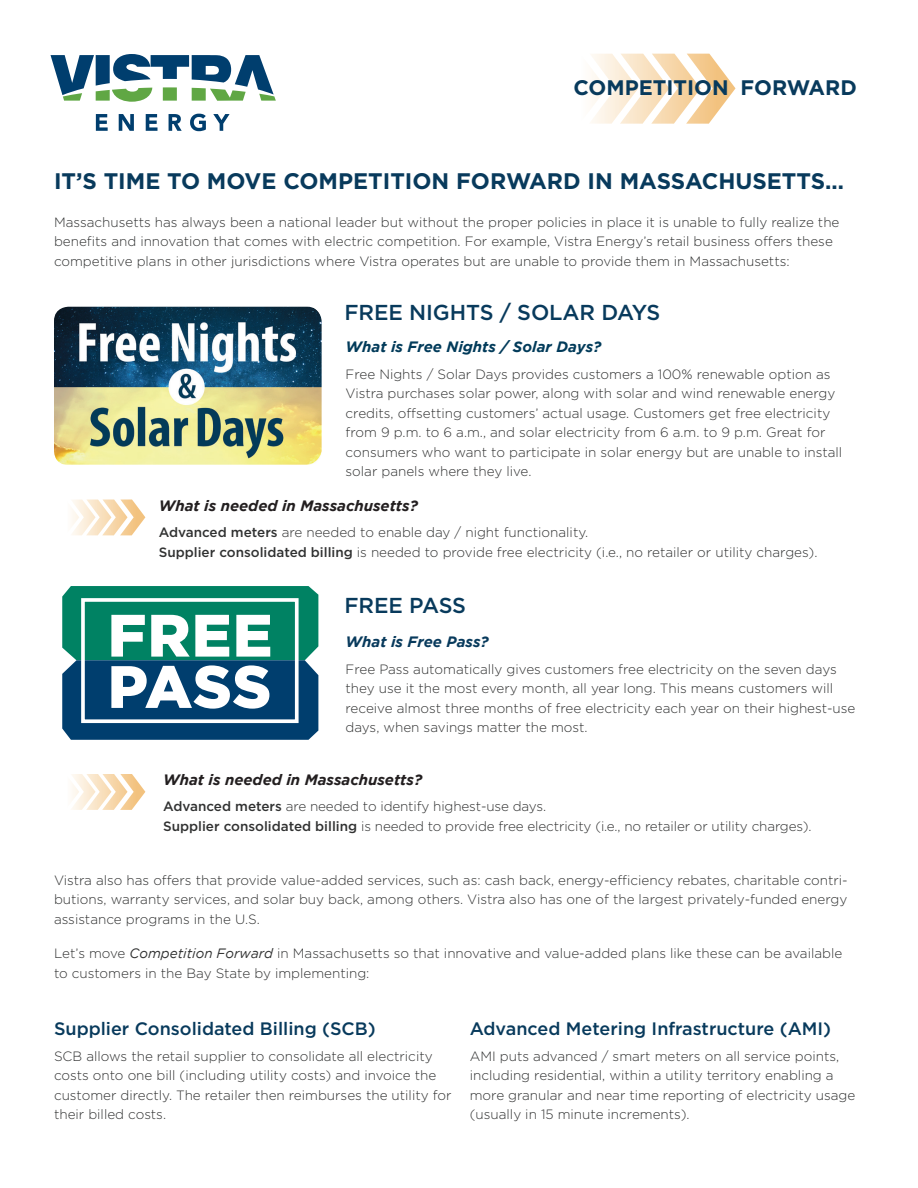
<style>
.page{position:relative;width:918px;height:1188px;background:#fff}
.page>*{position:absolute;margin:0;border:0;box-sizing:border-box;transform-origin:0 0}
.t1{font:900 59.7px/51.3px "Gotham";letter-spacing:.015em;color:#fff}
.t2{font:700 22.5px "Gotham";color:#083a5c}
.t3{font:500 21.6px "Gotham";letter-spacing:-.005em;color:#083a5c}
.t4{font:700 21px "Gotham";color:#083a5c}
.t5{font:500 18px "Gotham";color:#083a5c}
.t6{font:italic 700 15px "Gotham";color:#231f20}
.t7{font:italic 700 15px "Gotham";color:#023b5a}
.t8{font:italic 700 15px "Gotham";color:#083a5c}
.t9{font:300 13.5px/19.5px "Gotham";color:#313232}
.s1{font-weight:500}
.s2{font-weight:400;font-style:italic}
</style>
<div class="page">
<svg style="left:51px;top:54px;width:225px;height:48px"></svg>
<svg style="left:96px;top:114px;width:12px;height:17px"></svg>
<svg style="left:119px;top:114px;width:15px;height:17px"></svg>
<svg style="left:146px;top:114px;width:12px;height:17px"></svg>
<svg style="left:169px;top:114px;width:13px;height:17px"></svg>
<svg style="left:190px;top:114px;width:16px;height:17px"></svg>
<svg style="left:213px;top:114px;width:17px;height:17px"></svg>
<svg style="left:591px;top:54px;width:145px;height:70px"></svg>
<svg style="left:72px;top:500px;width:73px;height:35px"></svg>
<svg style="left:72px;top:774px;width:73px;height:36px"></svg>
<img style="left:54px;top:307px;width:268px;height:158px">
<svg style="left:62px;top:586px;width:256px;height:154px;background:#04616b"></svg>
<div style="left:81px;top:598px;width:218px;height:125px;border:4px solid #fff"></div>
<h3 class="t4" style="left:573px;top:76px;width:285px">COMPETITION FORWARD</h3>
<h2 class="t2" style="left:54px;top:168px;width:792px">IT’S TIME TO MOVE COMPETITION FORWARD IN MASSACHUSETTS…</h2>
<p class="t9" style="left:54px;top:212px;width:787px">Massachusetts has always been a national leader but without the proper policies in place it is unable to fully realize the benefits and innovation that comes with electric competition. For example, Vistra Energy’s retail business offers these competitive plans in other jurisdictions where Vistra operates but are unable to provide them in Massachusetts:</p>
<h3 class="t3" style="left:345px;top:300px;width:317px">FREE NIGHTS / SOLAR DAYS</h3>
<p class="t7" style="left:346px;top:338px;width:257px">What is Free Nights / Solar Days?</p>
<p class="t9" style="left:346px;top:364px;width:498px">Free Nights / Solar Days provides customers a 100% renewable option as Vistra purchases solar power, along with solar and wind renewable energy credits, offsetting customers’ actual usage. Customers get free electricity from 9 p.m. to 6 a.m., and solar electricity from 6 a.m. to 9 p.m. Great for consumers who want to participate in solar energy but are unable to install solar panels where they live.</p>
<p class="t6" style="left:159px;top:497px;width:261px">What is needed in Massachusetts?</p>
<p class="t9" style="left:159px;top:523px;width:660px"><span class="s1">Advanced meters</span> are needed to enable day / night functionality.<br><span class="s1">Supplier consolidated billing</span> is needed to provide free electricity (i.e., no retailer or utility charges).</p>
<h1 class="t1" style="left:108px;top:608px;width:166px">FREE<br>PASS</h1>
<h3 class="t3" style="left:345px;top:593px;width:123px">FREE PASS</h3>
<p class="t8" style="left:346px;top:633px;width:145px">What is Free Pass?</p>
<p class="t9" style="left:346px;top:659px;width:511px">Free Pass automatically gives customers free electricity on the seven days they use it the most every month, all year long. This means customers will receive almost three months of free electricity each year on their highest-use days, when savings matter the most.</p>
<p class="t6" style="left:163px;top:771px;width:261px">What is needed in Massachusetts?</p>
<p class="t9" style="left:163px;top:797px;width:650px"><span class="s1">Advanced meters</span> are needed to identify highest-use days.<br><span class="s1">Supplier consolidated billing</span> is needed to provide free electricity (i.e., no retailer or utility charges).</p>
<p class="t9" style="left:54px;top:870px;width:795px;text-align:justify">Vistra also has offers that provide value-added services, such as: cash back, energy-efficiency rebates, charitable contri&shy;butions, warranty services, and solar buy back, among others. Vistra also has one of the largest privately-funded energy assistance programs in the U.S.</p>
<p class="t9" style="left:54px;top:943px;width:790px">Let’s move <span class="s2">Competition Forward</span> in Massachusetts so that innovative and value-added plans like these can be available to customers in the Bay State by implementing:</p>
<h3 class="t5" style="left:54px;top:1018px;width:323px">Supplier Consolidated Billing (SCB)</h3>
<p class="t9" style="left:54px;top:1046px;width:399px">SCB allows the retail supplier to consolidate all electricity costs onto one bill (including utility costs) and invoice the customer directly. The retailer then reimburses the utility for their billed costs.</p>
<h3 class="t5" style="left:470px;top:1018px;width:363px">Advanced Metering Infrastructure (AMI)</h3>
<p class="t9" style="left:470px;top:1046px;width:387px">AMI puts advanced / smart meters on all service points, including residential, within a utility territory enabling a more granular and near time reporting of electricity usage (usually in 15 minute increments).</p>
</div>
